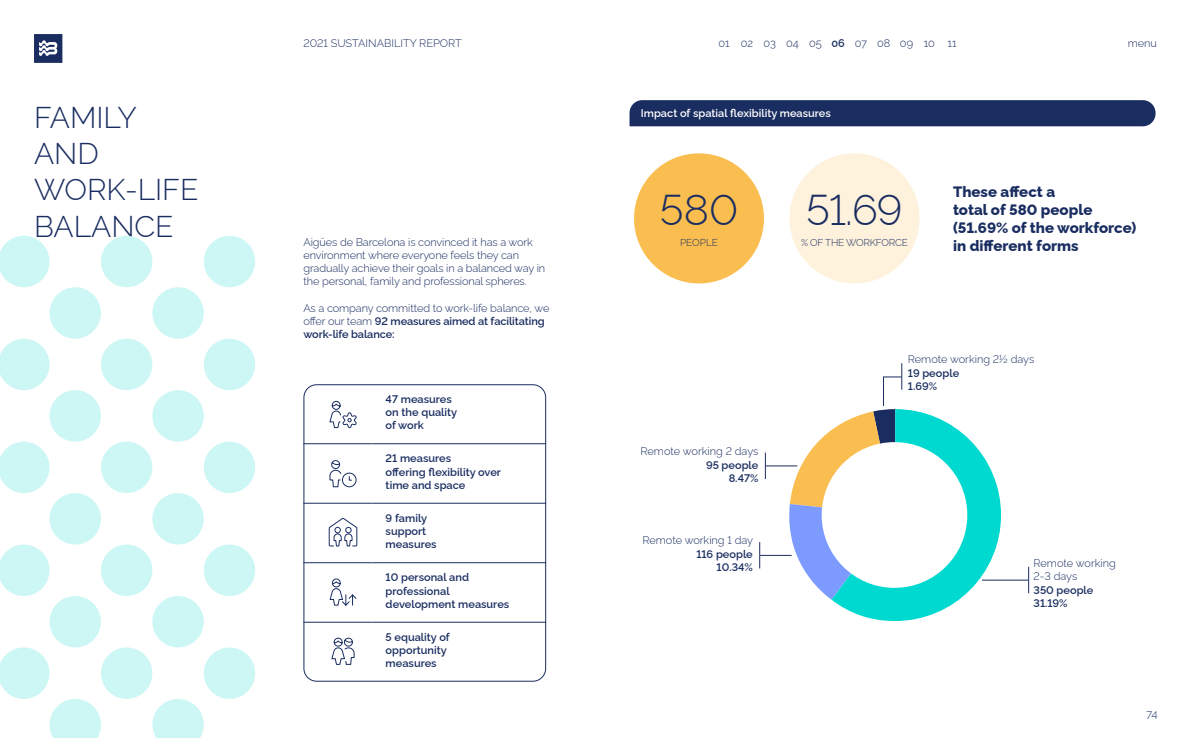
<style>
.page{position:relative;width:1191px;height:738px;background:#fff}
.page>*{position:absolute;margin:0;border:0;box-sizing:border-box;transform-origin:0 0}
.t1{font:300 43px "Raleway";letter-spacing:-.01em;color:#1a2d61}
.t2{font:300 30px/36px "Raleway";color:#1a2d61}
.t3{font:800 15px/18px "Raleway";color:#1a2d61}
.t4{font:300 11px/13.2px "Raleway";letter-spacing:-.01em;color:#1a2d61}
.t5{font:600 11px/13.2px "Raleway";color:#1a2d61}
.t6{font:600 11px "Raleway";color:#fff}
.t7{font:300 10px "Raleway";letter-spacing:-.02em;color:#1a2d61}
.s1{font-weight:600}
</style>
<div class="page">
<div style="left:303px;top:384px;width:243px;height:297px;border:1px solid #1a2d61;border-radius:13px"></div>
<hr style="left:303px;top:443px;width:68px;height:1px;background:#1a2d61">
<hr style="left:371px;top:443px;width:175px;height:1px;background:#1a2d61">
<hr style="left:303px;top:502px;width:68px;height:1px;background:#1a2d61">
<hr style="left:371px;top:502px;width:175px;height:1px;background:#1a2d61">
<hr style="left:303px;top:561px;width:68px;height:1px;background:#1a2d61">
<hr style="left:371px;top:561px;width:175px;height:1px;background:#1a2d61">
<hr style="left:303px;top:621px;width:68px;height:1px;background:#1a2d61">
<hr style="left:371px;top:621px;width:175px;height:1px;background:#1a2d61">
<svg style="left:329px;top:400px;width:28px;height:28px"></svg>
<svg style="left:329px;top:460px;width:28px;height:27px"></svg>
<svg style="left:328px;top:517px;width:30px;height:29px"></svg>
<svg style="left:329px;top:578px;width:28px;height:28px"></svg>
<svg style="left:331px;top:637px;width:24px;height:27px"></svg>
<div style="left:204px;top:235px;width:51px;height:52px;background:#ccf7f5;border-radius:50%"></div>
<div style="left:204px;top:338px;width:51px;height:52px;background:#ccf7f5;border-radius:50%"></div>
<div style="left:204px;top:441px;width:51px;height:51px;background:#ccf7f5;border-radius:50%"></div>
<div style="left:204px;top:544px;width:51px;height:51px;background:#ccf7f5;border-radius:50%"></div>
<div style="left:204px;top:647px;width:51px;height:51px;background:#ccf7f5;border-radius:50%"></div>
<div style="left:152px;top:287px;width:52px;height:51px;background:#ccf7f5;border-radius:50%"></div>
<div style="left:152px;top:390px;width:52px;height:51px;background:#ccf7f5;border-radius:50%"></div>
<div style="left:152px;top:492px;width:52px;height:52px;background:#ccf7f5;border-radius:50%"></div>
<div style="left:152px;top:595px;width:52px;height:52px;background:#ccf7f5;border-radius:50%"></div>
<svg style="left:152px;top:699px;width:52px;height:38px"></svg>
<div style="left:101px;top:235px;width:51px;height:52px;background:#ccf7f5;border-radius:50%"></div>
<div style="left:101px;top:338px;width:51px;height:52px;background:#ccf7f5;border-radius:50%"></div>
<div style="left:101px;top:441px;width:51px;height:51px;background:#ccf7f5;border-radius:50%"></div>
<div style="left:101px;top:544px;width:51px;height:51px;background:#ccf7f5;border-radius:50%"></div>
<div style="left:101px;top:647px;width:51px;height:51px;background:#ccf7f5;border-radius:50%"></div>
<div style="left:50px;top:287px;width:51px;height:51px;background:#ccf7f5;border-radius:50%"></div>
<div style="left:50px;top:390px;width:51px;height:51px;background:#ccf7f5;border-radius:50%"></div>
<div style="left:50px;top:492px;width:51px;height:52px;background:#ccf7f5;border-radius:50%"></div>
<div style="left:50px;top:595px;width:51px;height:52px;background:#ccf7f5;border-radius:50%"></div>
<svg style="left:0;top:236px;width:50px;height:51px"></svg>
<svg style="left:0;top:338px;width:50px;height:52px"></svg>
<svg style="left:0;top:441px;width:50px;height:51px"></svg>
<svg style="left:0;top:544px;width:50px;height:51px"></svg>
<svg style="left:0;top:647px;width:101px;height:90px"></svg>
<div style="left:629px;top:100px;width:526px;height:26px;background:#1a2d61"></div>
<div style="left:634px;top:153px;width:130px;height:130px;background:#fabe50;border-radius:50%"></div>
<div style="left:789px;top:153px;width:130px;height:130px;background:#fef2dc;border-radius:50%"></div>
<svg style="left:759px;top:542px;width:1px;height:26px"></svg>
<svg style="left:765px;top:452px;width:1px;height:26px"></svg>
<svg style="left:1028px;top:566px;width:1px;height:26px"></svg>
<hr style="left:760px;top:554px;width:31px;height:1px;background:#1a2d61">
<hr style="left:765px;top:465px;width:32px;height:1px;background:#1a2d61">
<hr style="left:982px;top:579px;width:46px;height:1px;background:#1a2d61">
<svg style="left:786px;top:363px;width:116px;height:236px"></svg>
<svg style="left:831px;top:409px;width:170px;height:211px;fill:#00d9cf"></svg>
<div style="left:821px;top:442px;width:146px;height:145px;background:#fff;border-radius:50%"></div>
<svg style="left:34px;top:34px;width:28px;height:29px"></svg>
<p class="t4" style="left:303px;top:36px;width:160px">2021 SUSTAINABILITY REPORT</p>
<p class="t4" style="left:718px;top:36px;width:239px">01 02 03 04 05 <span class="s1">06</span> 07 08 09 10 11</p>
<p class="t4" style="left:1127px;top:36px;width:31px">menu</p>
<h2 class="t2" style="left:34px;top:96px;width:166px">FAMILY<br>AND<br>WORK-LIFE<br>BALANCE</h2>
<p class="t6" style="left:641px;top:105px;width:191px">Impact of spatial flexibility measures</p>
<p class="t7" style="left:680px;top:234px;width:39px">PEOPLE</p>
<h1 class="t1" style="left:806px;top:175px;width:98px">51.69</h1>
<h3 class="t3" style="left:953px;top:181px;width:185px">These affect a<br>total of 580 people (51.69% of the workforce) in different forms</h3>
<h1 class="t1" style="left:660px;top:175px;width:80px">580</h1>
<p class="t4" style="left:303px;top:234px;width:243px">Aigües de Barcelona is convinced it has a work environment where everyone feels they can gradually achieve their goals in a balanced way in the personal, family and professional spheres.</p>
<p class="t4" style="left:303px;top:300px;width:247px">As a company committed to work-life balance, we offer our team <span class="s1">92 measures aimed at facilitating work-life balance:</span></p>
<p class="t7" style="left:801px;top:234px;width:108px">% OF THE WORKFORCE</p>
<p class="t5" style="left:386px;top:391px;width:73px">47 measures on the quality of work</p>
<p class="t5" style="left:386px;top:450px;width:117px">21 measures<br>offering flexibility over time and space</p>
<p class="t5" style="left:386px;top:510px;width:53px">9 family support measures</p>
<p class="t5" style="left:386px;top:569px;width:125px">10 personal and professional development measures</p>
<p class="t5" style="left:386px;top:628px;width:66px">5 equality of opportunity measures</p>
<p class="t4" style="left:640px;top:443px;width:119px">Remote working 2 days</p>
<p class="t5" style="left:706px;top:456px;width:54px;text-align:right">95 people<br>8.47%</p>
<p class="t4" style="left:642px;top:532px;width:112px">Remote working 1 day</p>
<p class="t5" style="left:696px;top:545px;width:58px;text-align:right">116 people<br>10.34%</p>
<p class="t4" style="left:908px;top:351px;width:128px">Remote working 2½ days</p>
<p class="t5" style="left:908px;top:364px;width:53px">19 people<br>1.69%</p>
<p class="t4" style="left:1033px;top:555px;width:84px">Remote working<br>2-3 days</p>
<p class="t5" style="left:1033px;top:581px;width:61px">350 people<br>31.19%</p>
<p class="t4" style="left:1146px;top:706px;width:13px">74</p>
</div>
